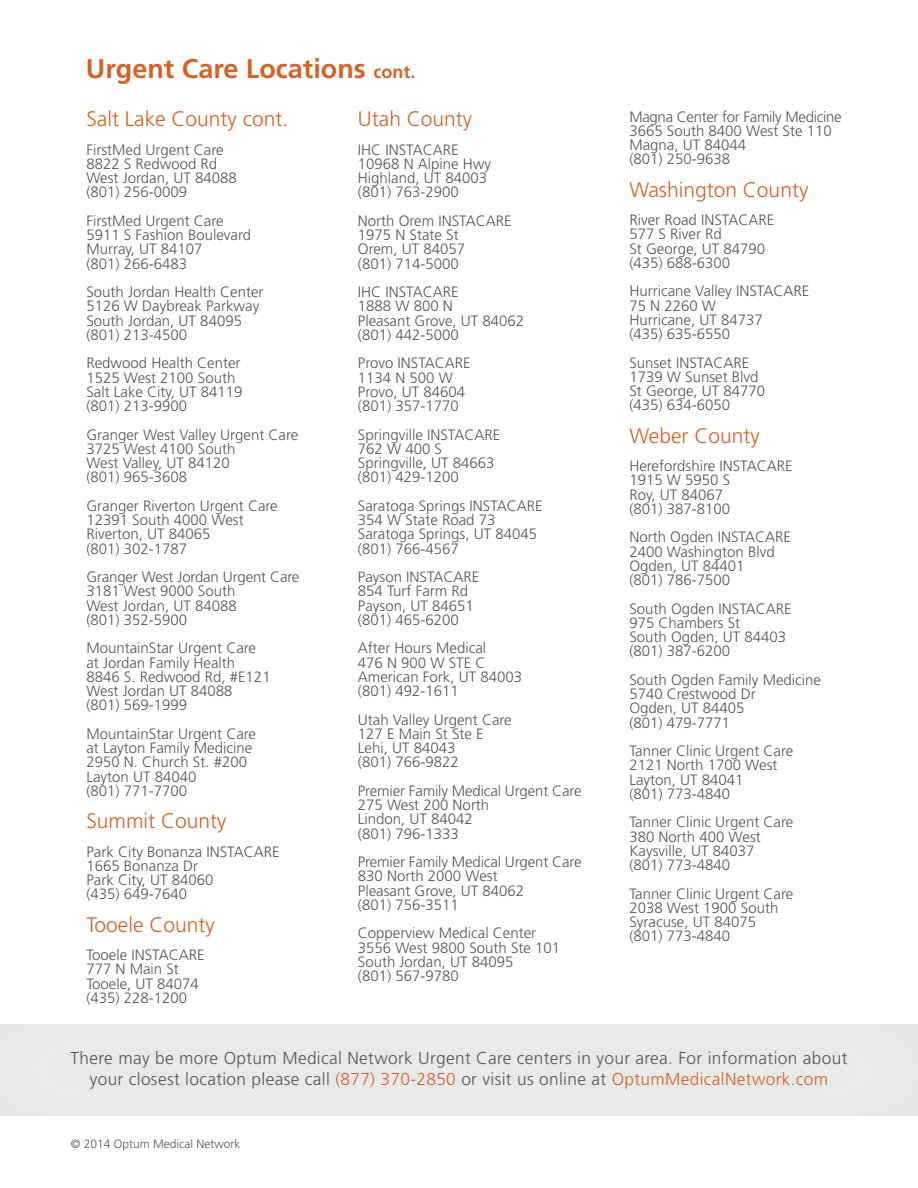
<style>
.page{position:relative;width:918px;height:1188px;background:#fff}
.page>*{position:absolute;margin:0;border:0;box-sizing:border-box;transform-origin:0 0}
.t1{font:700 27px "Frutiger LT Std";color:#d76126}
.t2{font:300 21px "Frutiger LT Std";color:#d76126}
.t3{font:300 17.25px/20.7px "Frutiger LT Std";letter-spacing:.02em;color:#55565a;text-align:center}
.t4{font:300 15px/14.2px "Frutiger LT Std";color:#55565a}
.t5{font:300 12px "Frutiger LT Std";color:#55565a}
.s1{font-size:18px}
.s2{color:#d76126}
</style>
<div class="page">
<h1 class="t1" style="left:86px;top:53px;width:331px">Urgent Care Locations <span class="s1">cont.</span></h1>
<h2 class="t2" style="left:86px;top:107px;width:203px">Salt Lake County cont.</h2>
<p class="t4" style="left:86px;top:143px;width:152px">FirstMed Urgent Care<br>8822 S Redwood Rd<br>West Jordan, UT 84088 (801) 256-0009</p>
<p class="t4" style="left:86px;top:214px;width:166px">FirstMed Urgent Care<br>5911 S Fashion Boulevard<br>Murray, UT 84107<br>(801) 266-6483</p>
<p class="t4" style="left:86px;top:285px;width:179px">South Jordan Health Center<br>5126 W Daybreak Parkway<br>South Jordan, UT 84095 (801) 213-4500</p>
<p class="t4" style="left:86px;top:356px;width:158px">Redwood Health Center<br>1525 West 2100 South<br>Salt Lake City, UT 84119 (801) 213-9900</p>
<p class="t4" style="left:86px;top:428px;width:213px">Granger West Valley Urgent Care<br>3725 West 4100 South<br>West Valley, UT 84120<br>(801) 965-3608</p>
<p class="t4" style="left:86px;top:499px;width:193px">Granger Riverton Urgent Care<br>12391 South 4000 West<br>Riverton, UT 84065<br>(801) 302-1787</p>
<p class="t4" style="left:86px;top:570px;width:215px">Granger West Jordan Urgent Care<br>3181 West 9000 South<br>West Jordan, UT 84088<br>(801) 352-5900</p>
<p class="t4" style="left:86px;top:641px;width:186px">MountainStar Urgent Care at Jordan Family Health<br>8846 S. Redwood Rd, #E121<br>West Jordan UT 84088<br>(801) 569-1999</p>
<p class="t4" style="left:86px;top:727px;width:171px">MountainStar Urgent Care at Layton Family Medicine<br>2950 N. Church St. #200<br>Layton UT 84040<br>(801) 771-7700</p>
<h2 class="t2" style="left:86px;top:809px;width:142px">Summit County</h2>
<p class="t4" style="left:86px;top:845px;width:195px">Park City Bonanza INSTACARE<br>1665 Bonanza Dr<br>Park City, UT 84060<br>(435) 649-7640</p>
<h2 class="t2" style="left:86px;top:913px;width:130px">Tooele County</h2>
<p class="t4" style="left:86px;top:948px;width:120px">Tooele INSTACARE<br>777 N Main St<br>Tooele, UT 84074 (435) 228-1200</p>
<h2 class="t2" style="left:358px;top:107px;width:116px">Utah County</h2>
<p class="t4" style="left:358px;top:143px;width:135px">IHC INSTACARE<br>10968 N Alpine Hwy<br>Highland, UT 84003 (801) 763-2900</p>
<p class="t4" style="left:358px;top:214px;width:155px">North Orem INSTACARE<br>1975 N State St<br>Orem, UT 84057<br>(801) 714-5000</p>
<p class="t4" style="left:358px;top:285px;width:168px">IHC INSTACARE<br>1888 W 800 N<br>Pleasant Grove, UT 84062 (801) 442-5000</p>
<p class="t4" style="left:358px;top:356px;width:114px">Provo INSTACARE<br>1134 N 500 W<br>Provo, UT 84604 (801) 357-1770</p>
<p class="t4" style="left:358px;top:428px;width:144px">Springville INSTACARE<br>762 W 400 S<br>Springville, UT 84663 (801) 429-1200</p>
<p class="t4" style="left:358px;top:499px;width:186px">Saratoga Springs INSTACARE<br>354 W State Road 73<br>Saratoga Springs, UT 84045 (801) 766-4567</p>
<p class="t4" style="left:358px;top:570px;width:123px">Payson INSTACARE<br>854 Turf Farm Rd<br>Payson, UT 84651 (801) 465-6200</p>
<p class="t4" style="left:358px;top:641px;width:166px">After Hours Medical<br>476 N 900 W STE C<br>American Fork, UT 84003 (801) 492-1611</p>
<p class="t4" style="left:358px;top:713px;width:155px">Utah Valley Urgent Care<br>127 E Main St Ste E<br>Lehi, UT 84043<br>(801) 766-9822</p>
<p class="t4" style="left:358px;top:784px;width:225px">Premier Family Medical Urgent Care<br>275 West 200 North<br>Lindon, UT 84042<br>(801) 796-1333</p>
<p class="t4" style="left:358px;top:855px;width:225px">Premier Family Medical Urgent Care<br>830 North 2000 West<br>Pleasant Grove, UT 84062<br>(801) 756-3511</p>
<p class="t4" style="left:358px;top:926px;width:204px">Copperview Medical Center<br>3556 West 9800 South Ste 101<br>South Jordan, UT 84095<br>(801) 567-9780</p>
<p class="t4" style="left:629px;top:110px;width:214px">Magna Center for Family Medicine<br>3665 South 8400 West Ste 110<br>Magna, UT 84044<br>(801) 250-9638</p>
<h2 class="t2" style="left:629px;top:178px;width:180px">Washington County</h2>
<p class="t4" style="left:629px;top:213px;width:146px">River Road INSTACARE<br>577 S River Rd<br>St George, UT 84790 (435) 688-6300</p>
<p class="t4" style="left:629px;top:284px;width:181px">Hurricane Valley INSTACARE<br>75 N 2260 W<br>Hurricane, UT 84737<br>(435) 635-6550</p>
<p class="t4" style="left:629px;top:356px;width:137px">Sunset INSTACARE<br>1739 W Sunset Blvd<br>St George, UT 84770 (435) 634-6050</p>
<h2 class="t2" style="left:629px;top:424px;width:132px">Weber County</h2>
<p class="t4" style="left:629px;top:459px;width:165px">Herefordshire INSTACARE<br>1915 W 5950 S<br>Roy, UT 84067<br>(801) 387-8100</p>
<p class="t4" style="left:629px;top:530px;width:163px">North Ogden INSTACARE<br>2400 Washington Blvd<br>Ogden, UT 84401<br>(801) 786-7500</p>
<p class="t4" style="left:629px;top:602px;width:164px">South Ogden INSTACARE<br>975 Chambers St<br>South Ogden, UT 84403 (801) 387-6200</p>
<p class="t4" style="left:629px;top:673px;width:193px">South Ogden Family Medicine<br>5740 Crestwood Dr<br>Ogden, UT 84405<br>(801) 479-7771</p>
<p class="t4" style="left:629px;top:744px;width:165px">Tanner Clinic Urgent Care<br>2121 North 1700 West<br>Layton, UT 84041<br>(801) 773-4840</p>
<p class="t4" style="left:629px;top:815px;width:165px">Tanner Clinic Urgent Care<br>380 North 400 West<br>Kaysville, UT 84037<br>(801) 773-4840</p>
<p class="t4" style="left:629px;top:887px;width:165px">Tanner Clinic Urgent Care<br>2038 West 1900 South<br>Syracuse, UT 84075<br>(801) 773-4840</p>
<p class="t3" style="left:71px;top:1048px;width:778px">There may be more Optum Medical Network Urgent Care centers in your area. For information about your closest location please call <span class="s2">(877) 370-2850</span> or visit us online at <span class="s2">OptumMedicalNetwork.com</span></p>
<p class="t5" style="left:71px;top:1137px;width:171px">© 2014 Optum Medical Network</p>
</div>
